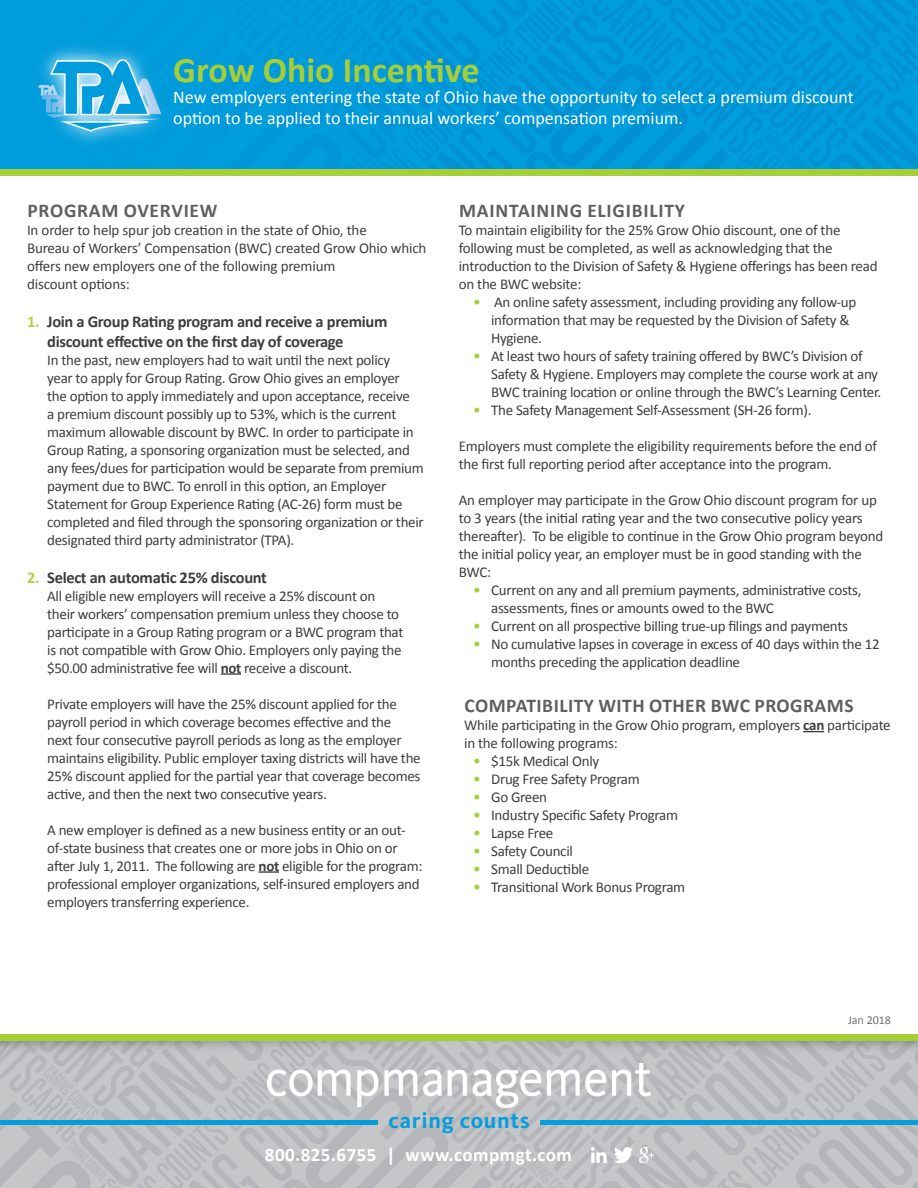
<style>
.page{position:relative;width:918px;height:1188px;background:#fff}
.page>*{position:absolute;margin:0;border:0;box-sizing:border-box;transform-origin:0 0}
.t1{font:700 36px "Calibri";color:#a6ce39}
.t2{font:700 22.5px "Kievit OT";letter-spacing:.035em;color:#069ddc}
.Bulleted_List{font:700 19.5px "Calibri";letter-spacing:.025em;color:#5f6062}
.t3{font:700 19.05px "Calibri";letter-spacing:.025em;color:#fff}
.t4{font:18px/21.3px "Calibri";color:#fff}
._11_13_2_Calibri_Bol{font:700 16.5px/19.8px "Calibri";letter-spacing:-.02em;color:#3e3e3f}
._11_13_2_Calibri_Bol-2{font:15px/18px "Calibri";letter-spacing:-.02em;color:#3e3e3f}
.Bulleted_List-2{font:15px/18px "Calibri";letter-spacing:-.02em;color:#3e3e3f}
.t5{font:12px "Calibri";color:#6f7072}
.s1{color:#aed24a}
.s2{font-weight:700}
.s3{font-size:15.75px;color:#a6ce39}
</style>
<div class="page">
<img style="left:0;top:1066px;width:918px;height:122px">
<img style="left:268px;top:1066px;width:382px;height:42px">
<div style="left:0;top:1120px;width:378px;height:5px;background:#069ddc"></div>
<div style="left:540px;top:1120px;width:378px;height:5px;background:#069ddc"></div>
<img style="left:592px;top:1147px;width:61px;height:16px">
<img style="left:0;top:1041px;width:918px;height:25px">
<div style="left:0;top:1035px;width:918px;height:6px;background:#a6ce39"></div>
<img style="left:0;top:0;width:918px;height:170px">
<img style="left:27px;top:37px;width:145px;height:117px">
<div style="left:0;top:170px;width:918px;height:6px;background:#a6ce39"></div>
<svg style="left:803px;top:731px;width:21px;height:1px"></svg>
<hr style="left:221px;top:673px;width:20px;height:2px;background:#3e3e3f">
<hr style="left:259px;top:871px;width:20px;height:2px;background:#3e3e3f">
<p class="t1" style="left:173px;top:47px;width:308px">Grow Ohio Incentive</p>
<p class="t4" style="left:173px;top:86px;width:682px">New employers entering the state of Ohio have the opportunity to select a premium discount option to be applied to their annual workers’ compensation premium.</p>
<p class="Bulleted_List" style="left:27px;top:198px;width:192px">PROGRAM OVERVIEW</p>
<p class="_11_13_2_Calibri_Bol-2" style="left:27px;top:221px;width:401px">In order to help spur job creation in the state of Ohio, the<br>Bureau of Workers’ Compensation (BWC) created Grow Ohio which offers new employers one of the following premium<br>discount options:</p>
<p class="_11_13_2_Calibri_Bol" style="left:47px;top:312px;width:342px;text-indent:-20px"><span class="s1">1.</span> Join a Group Rating program and receive a premium discount effective on the first day of coverage</p>
<p class="_11_13_2_Calibri_Bol-2" style="left:47px;top:351px;width:378px">In the past, new employers had to wait until the next policy<br>year to apply for Group Rating. Grow Ohio gives an employer<br>the option to apply immediately and upon acceptance, receive<br>a premium discount possibly up to 53%, which is the current maximum allowable discount by BWC. In order to participate in Group Rating, a sponsoring organization must be selected, and any fees/dues for participation would be separate from premium payment due to BWC. To enroll in this option, an Employer Statement for Group Experience Rating (AC-26) form must be completed and filed through the sponsoring organization or their designated third party administrator (TPA).</p>
<p class="_11_13_2_Calibri_Bol" style="left:27px;top:567px;width:242px"><span class="s1">2.</span> Select an automatic 25% discount</p>
<p class="_11_13_2_Calibri_Bol-2" style="left:47px;top:587px;width:358px">All eligible new employers will receive a 25% discount on their workers’ compensation premium unless they choose to participate in a Group Rating program or a BWC program that is not compatible with Grow Ohio. Employers only paying the $50.00 administrative fee will <span class="s2">not</span> receive a discount.</p>
<p class="_11_13_2_Calibri_Bol-2" style="left:47px;top:695px;width:375px">Private employers will have the 25% discount applied for the payroll period in which coverage becomes effective and the next four consecutive payroll periods as long as the employer maintains eligibility. Public employer taxing districts will have the 25% discount applied for the partial year that coverage becomes active, and then the next two consecutive years.</p>
<p class="_11_13_2_Calibri_Bol-2" style="left:47px;top:821px;width:377px">A new employer is defined as a new business entity or an out&shy;of-state business that creates one or more jobs in Ohio on or after July 1, 2011. The following are <span class="s2">not</span> eligible for the program: professional employer organizations, self-insured employers and employers transferring experience.</p>
<p class="Bulleted_List" style="left:459px;top:198px;width:227px">MAINTAINING ELIGIBILITY</p>
<p class="_11_13_2_Calibri_Bol-2" style="left:459px;top:221px;width:420px">To maintain eligibility for the 25% Grow Ohio discount, one of the following must be completed, as well as acknowledging that the introduction to the Division of Safety &amp; Hygiene offerings has been read on the BWC website:</p>
<p class="Bulleted_List-2" style="left:491px;top:293px;width:367px;text-indent:-18px"><span class="s3">•</span> An online safety assessment, including providing any follow-up information that may be requested by the Division of Safety &amp;<br>Hygiene.</p>
<p class="Bulleted_List-2" style="left:491px;top:347px;width:392px;text-indent:-18px"><span class="s3">•</span> At least two hours of safety training offered by BWC’s Division of<br>Safety &amp; Hygiene. Employers may complete the course work at any<br>BWC training location or online through the BWC’s Learning Center.</p>
<p class="Bulleted_List-2" style="left:473px;top:401px;width:340px"><span class="s3">•</span> The Safety Management Self-Assessment (SH-26 form).</p>
<p class="_11_13_2_Calibri_Bol-2" style="left:459px;top:437px;width:420px">Employers must complete the eligibility requirements before the end of the first full reporting period after acceptance into the program.</p>
<p class="_11_13_2_Calibri_Bol-2" style="left:459px;top:491px;width:426px">An employer may participate in the Grow Ohio discount program for up to 3 years (the initial rating year and the two consecutive policy years thereafter). To be eligible to continue in the Grow Ohio program beyond the initial policy year, an employer must be in good standing with the BWC:</p>
<p class="Bulleted_List-2" style="left:491px;top:581px;width:372px;text-indent:-18px"><span class="s3">•</span> Current on any and all premium payments, administrative costs, assessments, fines or amounts owed to the BWC</p>
<p class="Bulleted_List-2" style="left:473px;top:617px;width:376px"><span class="s3">•</span> Current on all prospective billing true-up filings and payments</p>
<p class="Bulleted_List-2" style="left:491px;top:635px;width:390px;text-indent:-18px"><span class="s3">•</span> No cumulative lapses in coverage in excess of 40 days within the 12 months preceding the application deadline</p>
<p class="Bulleted_List" style="left:465px;top:693px;width:391px">COMPATIBILITY WITH OTHER BWC PROGRAMS</p>
<p class="Bulleted_List-2" style="left:464px;top:716px;width:428px">While participating in the Grow Ohio program, employers <span class="s2">can</span> participate in the following programs:</p>
<p class="Bulleted_List-2" style="left:473px;top:752px;width:128px"><span class="s3">•</span> $15k Medical Only</p>
<p class="Bulleted_List-2" style="left:473px;top:770px;width:168px"><span class="s3">•</span> Drug Free Safety Program</p>
<p class="Bulleted_List-2" style="left:473px;top:788px;width:75px"><span class="s3">•</span> Go Green</p>
<p class="Bulleted_List-2" style="left:473px;top:806px;width:206px"><span class="s3">•</span> Industry Specific Safety Program</p>
<p class="Bulleted_List-2" style="left:473px;top:824px;width:82px"><span class="s3">•</span> Lapse Free</p>
<p class="Bulleted_List-2" style="left:473px;top:842px;width:101px"><span class="s3">•</span> Safety Council</p>
<p class="Bulleted_List-2" style="left:473px;top:860px;width:118px"><span class="s3">•</span> Small Deductible</p>
<p class="Bulleted_List-2" style="left:473px;top:878px;width:214px"><span class="s3">•</span> Transitional Work Bonus Program</p>
<p class="t5" style="left:848px;top:1012px;width:44px">Jan 2018</p>
<p class="t2" style="left:389px;top:1107px;width:143px">caring counts</p>
<p class="t3" style="left:265px;top:1142px;width:309px">800.825.6755 | www.compmgt.com</p>
</div>
